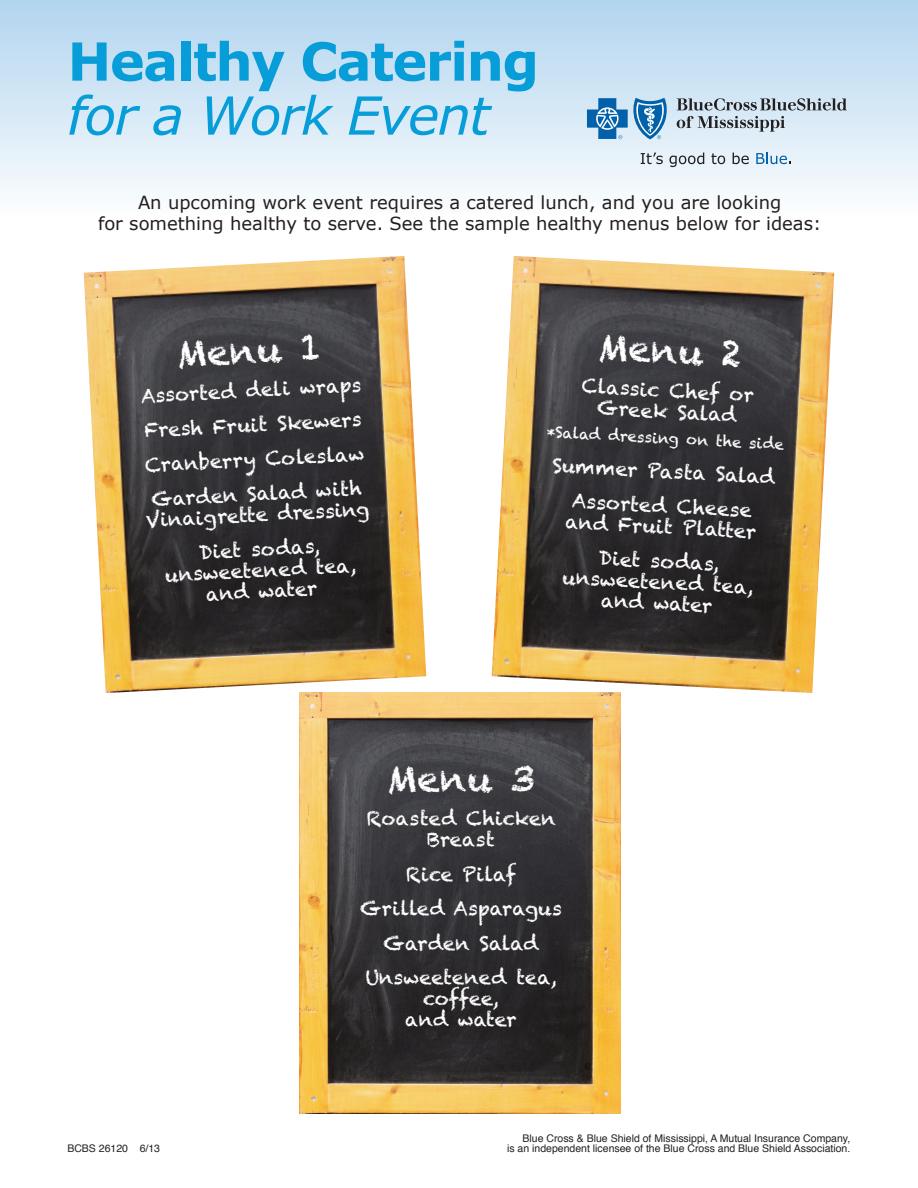
<style>
.page{position:relative;width:918px;height:1188px;background:#fff}
.page>*{position:absolute;margin:0;border:0;box-sizing:border-box;transform-origin:0 0}
.t1{font:700 52.5px "Verdana";letter-spacing:-.03em;color:#079dd8}
.t2{font:italic 52.5px "Verdana";letter-spacing:-.03em;color:#079dd8}
.t3{font:36px "Chalkduster";color:#fff}
.t4{font:19.5px/34.5px "Chalkduster";color:#fff;text-align:center}
.t5{font:18px/21px "Verdana";color:#231f20;text-align:center}
.t6{font:15px "Chalkduster";color:#fff}
.t7{font:10.5px "Helvetica";color:#231f20}
</style>
<div class="page">
<div style="left:0;top:0;width:918px;height:216px;background:linear-gradient(to bottom,#b1d4ee,#fcfdfe)"></div>
<svg style="left:677px;top:98px;width:170px;height:34px;background:#b2bfc9"></svg>
<svg style="left:587px;top:98px;width:81px;height:41px;background:#6ea5cf"></svg>
<svg style="left:641px;top:153px;width:22px;height:11px"></svg>
<svg style="left:669px;top:153px;width:35px;height:14px"></svg>
<svg style="left:711px;top:153px;width:14px;height:11px"></svg>
<svg style="left:733px;top:153px;width:16px;height:11px"></svg>
<svg style="left:756px;top:153px;width:35px;height:11px"></svg>
<img style="left:84px;top:256px;width:342px;height:437px">
<img style="left:492px;top:256px;width:342px;height:437px">
<img style="left:300px;top:692px;width:321px;height:421px">
<h1 class="t1" style="left:68px;top:28px;width:473px">Healthy Catering</h1>
<h1 class="t2" style="left:67px;top:82px;width:424px">for a Work Event</h1>
<p class="t5" style="left:98px;top:192px;width:725px">An upcoming work event requires a catered lunch, and you are looking<br>for something healthy to serve. See the sample healthy menus below for ideas:</p>
<h2 class="t3" style="left:176px;top:331px;width:146px;rotate:-3deg">Menu 1</h2>
<p class="t4" style="left:140px;top:379px;width:222px;text-align:justify;rotate:-3deg">Assorted deli wraps Fresh Fruit Skewers Cranberry Coleslaw Garden Salad with</p>
<p class="t4" style="left:145px;top:503px;width:225px;rotate:-3deg">Vinaigrette dressing<br>Diet sodas,</p>
<p class="t4" style="left:165px;top:564px;width:193px;line-height:21px;rotate:-3deg">unsweetened tea, and water</p>
<h2 class="t3" style="left:600px;top:324px;width:145px;rotate:3deg">Menu 2</h2>
<p class="t4" style="left:582px;top:375px;width:174px;line-height:21px;rotate:3deg">Classic Chef or<br>Greek Salad</p>
<p class="t6" style="left:547px;top:422px;width:239px;rotate:3deg">*Salad dressing on the side</p>
<p class="t4" style="left:553px;top:448px;width:224px;rotate:3deg">Summer Pasta Salad<br>Assorted Cheese</p>
<p class="t4" style="left:566px;top:504px;width:193px;rotate:3deg">and Fruit Platter<br>Diet sodas,</p>
<p class="t4" style="left:563px;top:566px;width:193px;line-height:21px;rotate:3deg">unsweetened tea, and water</p>
<h2 class="t3" style="left:387px;top:755px;width:149px">Menu 3</h2>
<p class="t4" style="left:366px;top:808px;width:191px;line-height:21px">Roasted Chicken<br>Breast</p>
<p class="t4" style="left:360px;top:857px;width:204px">Rice Pilaf<br>Grilled Asparagus<br>Garden Salad<br>Unsweetened tea,</p>
<p class="t4" style="left:405px;top:988px;width:113px;line-height:21px">coffee, and water</p>
<p class="t7" style="left:523px;top:1134px;width:329px">Blue Cross &amp; Blue Shield of Mississippi, A Mutual Insurance Company,</p>
<p class="t7" style="left:67px;top:1144px;width:94px">BCBS 26120 6/13</p>
<p class="t7" style="left:507px;top:1144px;width:345px">is an independent licensee of the Blue Cross and Blue Shield Association.</p>
</div>
